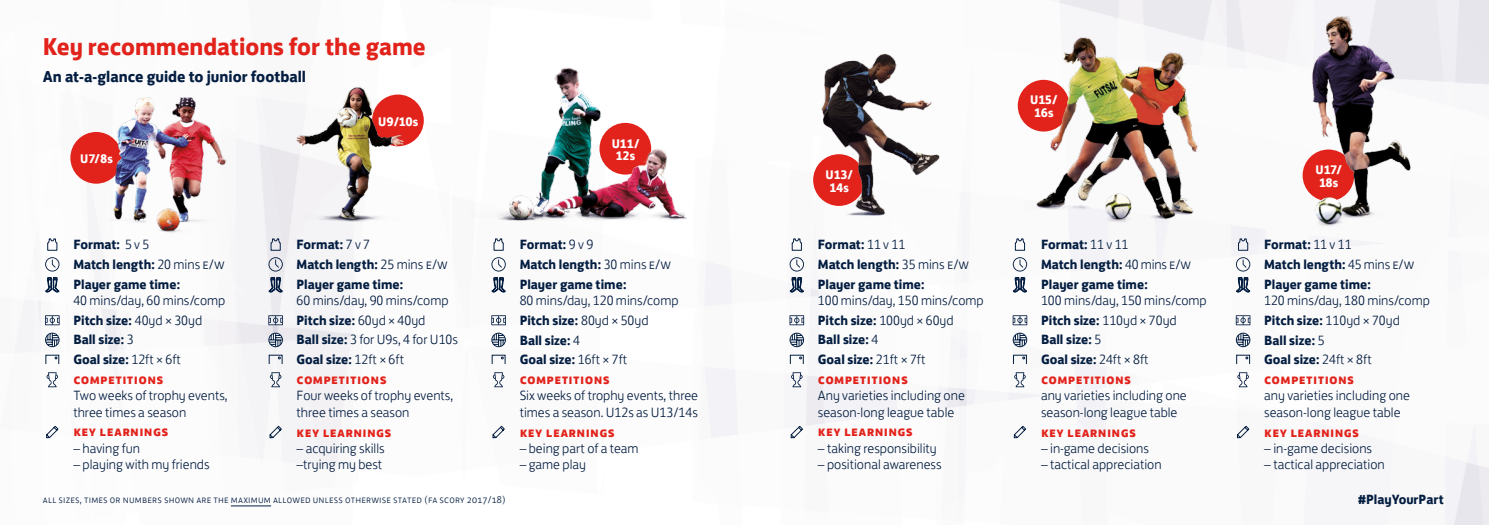
<style>
.page{position:relative;width:1489px;height:525px;background:#fff}
.page>*{position:absolute;margin:0;border:0;box-sizing:border-box;transform-origin:0 0}
.t1{font:700 25px "FS Jack";letter-spacing:-.005em;color:#e2231b}
.t2{font:700 16.25px "FS Jack";color:#041e41}
.t3{font:300 13.75px/19.8px "FS Jack";color:#041e41}
.t4{font:700 13.75px/19.8px "FS Jack";color:#041e41}
.t5{font:700 13.75px "FS Jack";letter-spacing:.025em;color:#e2231b}
.t6{font:700 12.75px/12.8px "FS Jack";color:#fff;text-align:center}
.t7{font:300 10px "FS Jack";letter-spacing:.02em;color:#041e41}
.s1{font-weight:300}
.s2{font-weight:700}
.s3{font-weight:700;color:#e2231b}
</style>
<div class="page">
<img style="left:15px;top:0;width:1473px;height:524px">
<div style="left:372px;top:94px;width:52px;height:52px;background:#e2231b;border-radius:50%"></div>
<div style="left:70px;top:132px;width:52px;height:51px;background:#e2231b;border-radius:50%"></div>
<hr style="left:231px;top:505px;width:40px;height:1px;background:#041e41">
<div style="left:45px;top:332px;width:14px;height:15px;border:1px solid #041e41;border-radius:50%"></div>
<svg style="left:46px;top:333px;width:13px;height:13px"></svg>
<svg style="left:47px;top:238px;width:11px;height:13px"></svg>
<svg style="left:46px;top:372px;width:12px;height:15px"></svg>
<svg style="left:45px;top:315px;width:15px;height:10px"></svg>
<svg style="left:45px;top:425px;width:14px;height:13px"></svg>
<svg style="left:45px;top:257px;width:14px;height:14px"></svg>
<svg style="left:45px;top:277px;width:14px;height:15px"></svg>
<div style="left:268px;top:332px;width:15px;height:15px;border:1px solid #041e41;border-radius:50%"></div>
<svg style="left:269px;top:333px;width:13px;height:13px"></svg>
<svg style="left:270px;top:238px;width:11px;height:13px"></svg>
<svg style="left:270px;top:372px;width:11px;height:15px"></svg>
<svg style="left:268px;top:315px;width:15px;height:10px"></svg>
<svg style="left:269px;top:425px;width:13px;height:13px"></svg>
<svg style="left:268px;top:257px;width:15px;height:14px"></svg>
<svg style="left:269px;top:277px;width:13px;height:15px"></svg>
<div style="left:491px;top:332px;width:15px;height:15px;border:1px solid #041e41;border-radius:50%"></div>
<svg style="left:492px;top:333px;width:13px;height:13px"></svg>
<svg style="left:492px;top:372px;width:12px;height:15px"></svg>
<svg style="left:491px;top:315px;width:15px;height:10px"></svg>
<svg style="left:492px;top:425px;width:13px;height:13px"></svg>
<svg style="left:491px;top:267px;width:15px;height:4px"></svg>
<svg style="left:492px;top:277px;width:13px;height:15px"></svg>
<div style="left:789px;top:332px;width:15px;height:15px;border:1px solid #041e41;border-radius:50%"></div>
<svg style="left:790px;top:333px;width:13px;height:13px"></svg>
<svg style="left:791px;top:243px;width:11px;height:8px"></svg>
<svg style="left:791px;top:372px;width:11px;height:15px"></svg>
<svg style="left:789px;top:315px;width:15px;height:10px"></svg>
<svg style="left:790px;top:425px;width:13px;height:13px"></svg>
<svg style="left:789px;top:257px;width:15px;height:14px"></svg>
<svg style="left:790px;top:277px;width:13px;height:15px"></svg>
<div style="left:1012px;top:332px;width:15px;height:15px;border:1px solid #041e41;border-radius:50%"></div>
<svg style="left:1013px;top:333px;width:13px;height:13px"></svg>
<svg style="left:1014px;top:243px;width:11px;height:8px"></svg>
<svg style="left:1014px;top:372px;width:11px;height:15px"></svg>
<svg style="left:1012px;top:315px;width:15px;height:10px"></svg>
<svg style="left:1013px;top:425px;width:13px;height:13px"></svg>
<svg style="left:1012px;top:257px;width:15px;height:14px"></svg>
<svg style="left:1013px;top:277px;width:13px;height:15px"></svg>
<div style="left:1235px;top:332px;width:15px;height:15px;border:1px solid #041e41;border-radius:50%"></div>
<svg style="left:1236px;top:333px;width:13px;height:13px"></svg>
<svg style="left:1237px;top:372px;width:11px;height:15px"></svg>
<svg style="left:1235px;top:315px;width:15px;height:10px"></svg>
<svg style="left:1236px;top:425px;width:13px;height:13px"></svg>
<svg style="left:1235px;top:261px;width:15px;height:10px"></svg>
<svg style="left:1236px;top:277px;width:13px;height:15px"></svg>
<img style="left:287px;top:80px;width:121px;height:154px">
<img style="left:1025px;top:25px;width:128px;height:236px">
<img style="left:760px;top:39px;width:265px;height:204px">
<img style="left:410px;top:33px;width:350px;height:234px">
<img style="left:1153px;top:0;width:335px;height:261px">
<img style="left:101px;top:45px;width:137px;height:249px">
<h1 class="t1" style="left:43px;top:25px;width:384px">Key recommendations for the game</h1>
<p class="t2" style="left:43px;top:63px;width:265px">An at-a-glance guide to junior football</p>
<p class="t6" style="left:80px;top:151px;width:34px">U7/8s</p>
<p class="t6" style="left:378px;top:114px;width:42px">U9/10s</p>
<p class="t6" style="left:611px;top:136px;width:29px">U11/<br>12s</p>
<p class="t4" style="left:73px;top:233px;width:153px">Format: <span class="s1">5 v 5<br></span>Match length: <span class="s1">20 mins e/w<br></span>Player game time:</p>
<p class="t3" style="left:73px;top:289px;width:153px">40 mins/day, 60 mins/comp<br><span class="s2">Pitch size:</span> 40yd × 30yd<br><span class="s2">Ball size:</span> 3<br><span class="s2">Goal size:</span> 12ft × 6ft <span class="s3">competitions</span></p>
<p class="t3" style="left:73px;top:386px;width:156px;line-height:16.2px">Two weeks of trophy events, three times a season</p>
<p class="t5" style="left:73px;top:420px;width:97px">key learnings</p>
<p class="t3" style="left:73px;top:436px;width:68px">– having fun</p>
<p class="t3" style="left:73px;top:453px;width:138px">– playing with my friends</p>
<p class="t4" style="left:296px;top:233px;width:153px">Format: <span class="s1">7 v 7<br></span>Match length: <span class="s1">25 mins e/w<br></span>Player game time:</p>
<p class="t3" style="left:296px;top:289px;width:163px">60 mins/day, 90 mins/comp<br><span class="s2">Pitch size:</span> 60yd × 40yd<br><span class="s2">Ball size:</span> 3 for U9s, 4 for U10s<br><span class="s2">Goal size:</span> 12ft × 6ft <span class="s3">competitions</span></p>
<p class="t3" style="left:296px;top:386px;width:158px;line-height:16.2px">Four weeks of trophy events, three times a season</p>
<p class="t5" style="left:296px;top:420px;width:97px">key learnings</p>
<p class="t3" style="left:296px;top:438px;width:90px;line-height:16.2px">– acquiring skills –trying my best</p>
<p class="t7" style="left:43px;top:492px;width:464px">all sizes, times or numbers shown are the maximum allowed unless otherwise stated (fa scory 2017/18)</p>
<p class="t4" style="left:519px;top:233px;width:153px">Format: <span class="s1">9 v 9<br></span>Match length: <span class="s1">30 mins e/w<br></span>Player game time:</p>
<p class="t3" style="left:519px;top:289px;width:160px">80 mins/day, 120 mins/comp<br><span class="s2">Pitch size:</span> 80yd × 50yd<br><span class="s2">Ball size:</span> 4<br><span class="s2">Goal size:</span> 16ft × 7ft <span class="s3">competitions</span></p>
<p class="t3" style="left:519px;top:386px;width:180px;line-height:16.2px">Six weeks of trophy events, three times a season. U12s as U13/14s</p>
<p class="t5" style="left:519px;top:420px;width:97px">key learnings</p>
<p class="t3" style="left:519px;top:436px;width:120px">– being part of a team</p>
<p class="t3" style="left:519px;top:453px;width:68px">– game play</p>
<p class="t6" style="left:825px;top:167px;width:29px">U13/<br>14s</p>
<p class="t4" style="left:817px;top:233px;width:153px">Format: <span class="s1">11 v 11<br></span>Match length: <span class="s1">35 mins e/w<br></span>Player game time:</p>
<p class="t3" style="left:817px;top:289px;width:167px">100 mins/day, 150 mins/comp<br><span class="s2">Pitch size:</span> 100yd × 60yd<br><span class="s2">Ball size:</span> 4<br><span class="s2">Goal size:</span> 21ft × 7ft <span class="s3">competitions</span></p>
<p class="t3" style="left:817px;top:386px;width:148px;line-height:16.2px">Any varieties including one season-long league table</p>
<p class="t5" style="left:817px;top:420px;width:97px">key learnings</p>
<p class="t3" style="left:817px;top:436px;width:120px">– taking responsibility</p>
<p class="t3" style="left:817px;top:453px;width:125px">– positional awareness</p>
<p class="t6" style="left:1030px;top:93px;width:29px">U15/<br>16s</p>
<p class="t4" style="left:1040px;top:233px;width:152px">Format: <span class="s1">11 v 11<br></span>Match length: <span class="s1">40 mins e/w<br></span>Player game time:</p>
<p class="t3" style="left:1040px;top:289px;width:167px">100 mins/day, 150 mins/comp<br><span class="s2">Pitch size:</span> 110yd × 70yd<br><span class="s2">Ball size:</span> 5<br><span class="s2">Goal size:</span> 24ft × 8ft <span class="s3">competitions</span></p>
<p class="t3" style="left:1040px;top:386px;width:147px;line-height:16.2px">any varieties including one season-long league table</p>
<p class="t5" style="left:1040px;top:420px;width:97px">key learnings</p>
<p class="t3" style="left:1040px;top:436px;width:109px">– in-game decisions</p>
<p class="t3" style="left:1040px;top:453px;width:122px">– tactical appreciation</p>
<p class="t6" style="left:1315px;top:162px;width:28px;text-align:left">U17/<br>18s</p>
<p class="t4" style="left:1263px;top:233px;width:152px">Format: <span class="s1">11 v 11<br></span>Match length: <span class="s1">45 mins e/w<br></span>Player game time:</p>
<p class="t3" style="left:1263px;top:289px;width:167px">120 mins/day, 180 mins/comp<br><span class="s2">Pitch size:</span> 110yd × 70yd<br><span class="s2">Ball size:</span> 5<br><span class="s2">Goal size:</span> 24ft × 8ft <span class="s3">competitions</span></p>
<p class="t3" style="left:1263px;top:386px;width:147px;line-height:16.2px">any varieties including one season-long league table</p>
<p class="t5" style="left:1263px;top:420px;width:97px">key learnings</p>
<p class="t3" style="left:1263px;top:436px;width:109px">– in-game decisions</p>
<p class="t3" style="left:1263px;top:453px;width:122px">– tactical appreciation</p>
<p class="t4" style="left:1357px;top:488px;width:87px">#PlayYourPart</p>
</div>
